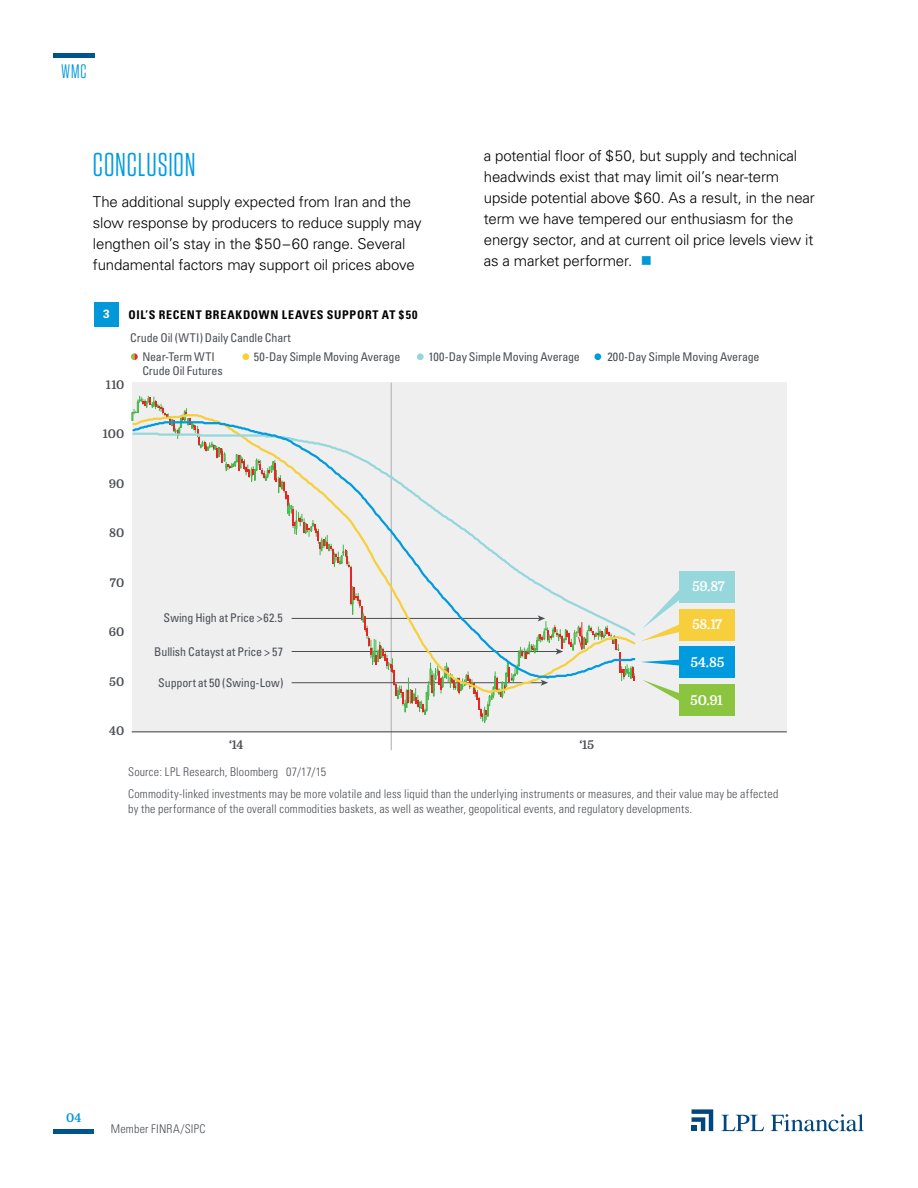
<style>
.page{position:relative;width:918px;height:1188px;background:#fff}
.page>*{position:absolute;margin:0;border:0;box-sizing:border-box;transform-origin:0 0}
.t1{font:33px "Tungsten Narrow";letter-spacing:.025em;color:#009bde}
.t2{font:19.5px "Tungsten Narrow";color:#0098d8}
.t3{font:300 15px/21px "Univers";letter-spacing:-.01em;color:#000}
.t4{font:700 13.5px "Domine";letter-spacing:-.02em;color:#fff}
.t5{font:300 condensed 12px/21.8px "Univers";letter-spacing:.015em;color:#4b4f54}
.t6{font:condensed 12px/19.5px "Univers";letter-spacing:-.01em;color:#4b4f54}
.t7{font:700 condensed 12px "Univers";letter-spacing:.055em;color:#000}
.t8{font:700 12px "Domine";letter-spacing:.015em;color:#4c4f54}
.t9{font:700 12px "Domine";color:#0098d8}
.t10{font:700 12px "Univers";color:#fff}
.s1{color:#0098d8}
</style>
<div class="page">
<svg style="left:721px;top:1115px;width:43px;height:16px"></svg>
<svg style="left:771px;top:1114px;width:93px;height:17px"></svg>
<svg style="left:692px;top:1109px;width:21px;height:22px"></svg>
<img style="left:54px;top:53px;width:40px;height:5px">
<img style="left:54px;top:1129px;width:40px;height:5px">
<div style="left:94px;top:302px;width:25px;height:25px;background:#0098d8"></div>
<div style="left:132px;top:383px;width:654px;height:349px;background:#efeff0"></div>
<div style="left:242px;top:353px;width:7px;height:7px;background:#f7cf3c;border-radius:50%"></div>
<div style="left:417px;top:353px;width:7px;height:7px;background:#96d7dc;border-radius:50%"></div>
<div style="left:594px;top:353px;width:7px;height:7px;background:#009bde;border-radius:50%"></div>
<hr style="left:391px;top:383px;width:1px;height:367px;background:#ababab">
<div style="left:679px;top:646px;width:56px;height:32px;background:#009bde"></div>
<svg style="left:641px;top:659px;width:38px;height:7px"></svg>
<div style="left:679px;top:609px;width:56px;height:32px;background:#f7cf3c"></div>
<div style="left:679px;top:571px;width:56px;height:32px;background:#96d7dc"></div>
<svg style="left:641px;top:590px;width:38px;height:51px"></svg>
<div style="left:679px;top:684px;width:56px;height:32px;background:#8bc540"></div>
<svg style="left:643px;top:680px;width:36px;height:21px"></svg>
<svg style="left:131px;top:353px;width:7px;height:7px"></svg>
<hr style="left:132px;top:731px;width:655px;height:1px;background:#4c4f54">
<svg style="left:131px;top:395px;width:56px;height:18px"></svg>
<svg style="left:390px;top:694px;width:114px;height:29px"></svg>
<svg style="left:131px;top:413px;width:504px;height:281px"></svg>
<svg style="left:131px;top:420px;width:505px;height:260px"></svg>
<h2 class="t2" style="left:61px;top:62px;width:27px">WMC</h2>
<h1 class="t1" style="left:93px;top:148px;width:104px">CONCLUSION</h1>
<p class="t3" style="left:93px;top:192px;width:330px">The additional supply expected from Iran and the slow response by producers to reduce supply may lengthen oil’s stay in the $50–60 range. Several fundamental factors may support oil prices above</p>
<p class="t10" style="left:103px;top:307px;width:8px">3</p>
<p class="t7" style="left:129px;top:307px;width:290px">OIL’S RECENT BREAKDOWN LEAVES SUPPORT AT $50</p>
<p class="t3" style="left:484px;top:145px;width:333px">a potential floor of $50, but supply and technical headwinds exist that may limit oil’s near-term upside potential above $60. As a result, in the near term we have tempered our enthusiasm for the energy sector, and at current oil price levels view it as a market performer. <span class="s1">■</span></p>
<p class="t6" style="left:142px;top:328px;width:150px;text-indent:-12px">Crude Oil (WTI) Daily Candle Chart<br>Near-Term WTI</p>
<p class="t6" style="left:142px;top:361px;width:82px">Crude Oil Futures</p>
<p class="t6" style="left:254px;top:347px;width:148px">50-Day Simple Moving Average</p>
<p class="t6" style="left:428px;top:347px;width:153px">100-Day Simple Moving Average</p>
<p class="t6" style="left:607px;top:347px;width:154px">200-Day Simple Moving Average</p>
<p class="t8" style="left:106px;top:378px;width:20px">110</p>
<p class="t8" style="left:103px;top:428px;width:23px">100</p>
<p class="t8" style="left:109px;top:477px;width:17px">90</p>
<p class="t8" style="left:109px;top:527px;width:17px">80</p>
<p class="t8" style="left:110px;top:576px;width:16px">70</p>
<p class="t8" style="left:109px;top:626px;width:17px">60</p>
<p class="t8" style="left:109px;top:675px;width:17px">50</p>
<p class="t8" style="left:109px;top:725px;width:17px">40</p>
<p class="t6" style="left:164px;top:608px;width:121px">Swing High at Price &gt;62.5</p>
<p class="t6" style="left:154px;top:642px;width:130px">Bullish Catayst at Price &gt; 57</p>
<p class="t6" style="left:158px;top:673px;width:127px">Support at 50 (Swing-Low)</p>
<p class="t8" style="left:229px;top:738px;width:15px">‘14</p>
<p class="t8" style="left:579px;top:738px;width:16px">‘15</p>
<p class="t4" style="left:692px;top:579px;width:34px">59.87</p>
<p class="t4" style="left:692px;top:617px;width:32px">58.17</p>
<p class="t4" style="left:691px;top:655px;width:35px">54.85</p>
<p class="t4" style="left:690px;top:693px;width:34px">50.91</p>
<p class="t5" style="left:128px;top:761px;width:652px">Source: LPL Research, Bloomberg 07/17/15<br>Commodity-linked investments may be more volatile and less liquid than the underlying instruments or measures, and their value may be affected</p>
<p class="t5" style="left:128px;top:798px;width:566px">by the performance of the overall commodities baskets, as well as weather, geopolitical events, and regulatory developments.</p>
<p class="t9" style="left:66px;top:1112px;width:17px">04</p>
<p class="t5" style="left:111px;top:1118px;width:96px">Member FINRA/SIPC</p>
</div>
